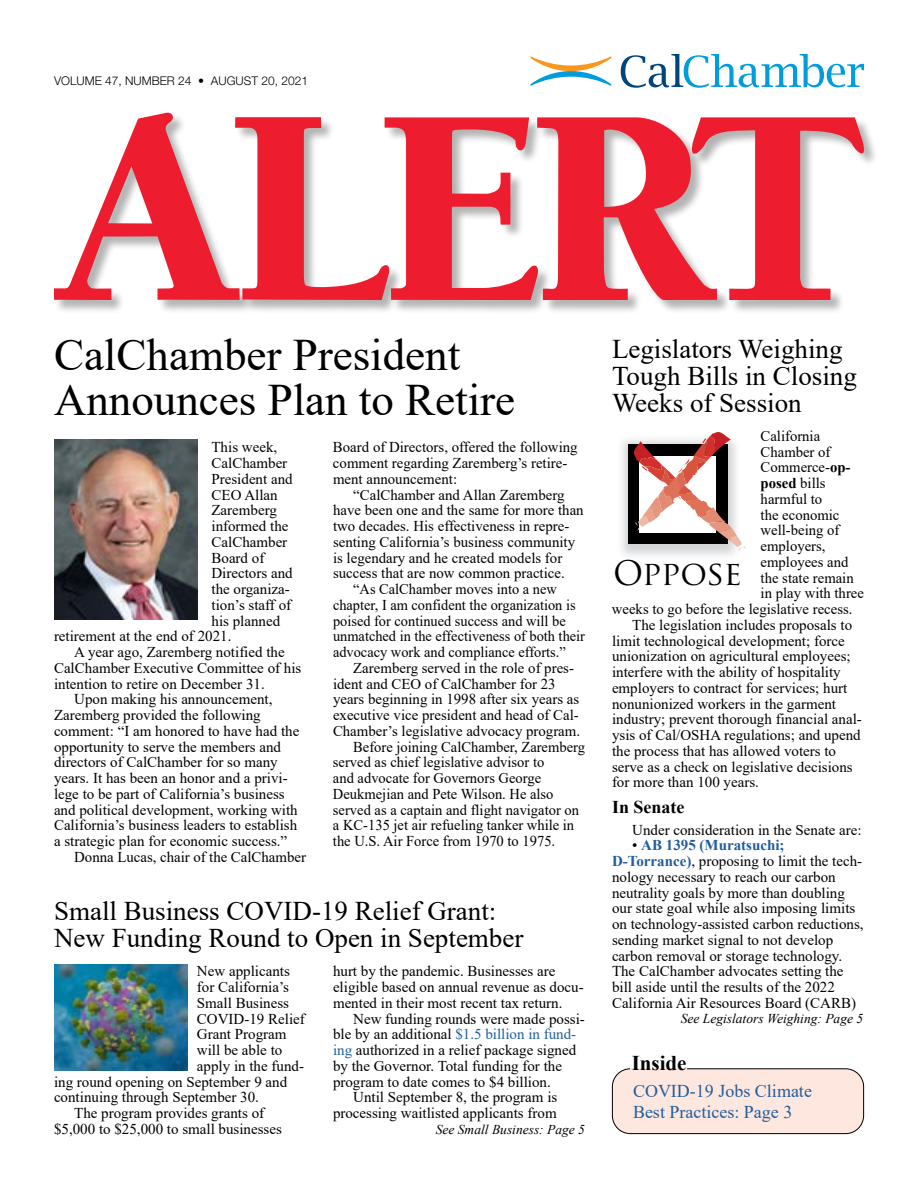
<style>
.page{position:relative;width:918px;height:1188px;background:#fff}
.page>*{position:absolute;margin:0;border:0;box-sizing:border-box;transform-origin:0 0}
.t1{font:45px/45px "Times New Roman";color:#000}
.t2{font:33px "Trajan Pro";letter-spacing:-.015em;color:#000}
.t3{font:27px/27px "Times New Roman";color:#000}
.t4{font:700 21px "Times New Roman";color:#000}
.t5{font:18px/21.6px "Times New Roman";color:#215e9e}
.t6{font:700 18px "Times New Roman";color:#000}
.t7{font:15px/15.8px "Times New Roman";color:#000}
.t8{font:15px "Times New Roman";color:#000;scale:.96 1}
.t9{font:15px "Times New Roman";color:#215e9e}
.t10{font:700 15px "Times New Roman";color:#000}
.t11{font:italic 13.5px "Times New Roman";color:#000}
.t12{font:300 12px "Helvetica Neue";color:#000}
.s1{color:#000}
.s2{color:#215e9e}
.s3{font-weight:700}
.s4{font-weight:400}
.s5{font-weight:700;color:#215e9e}
</style>
<div class="page">
<svg style="left:530px;top:56px;width:82px;height:30px"></svg>
<svg style="left:621px;top:54px;width:243px;height:34px"></svg>
<div style="left:55px;top:114px;width:824px;height:201px;background:#000;opacity:.3"></div>
<svg style="left:54px;top:112px;width:814px;height:188px"></svg>
<div style="left:612px;top:1069px;width:252px;height:65px;background:#fee7de;border-radius:18px"></div>
<div style="left:612px;top:1068px;width:252px;height:66px;border:1px solid #000;border-radius:18px"></div>
<hr style="left:630px;top:1068px;width:57px;height:2px;background:#fee7de">
<img style="left:54px;top:440px;width:144px;height:180px">
<img style="left:621px;top:439px;width:114px;height:117px">
<svg style="left:634px;top:432px;width:112px;height:119px"></svg>
<img style="left:54px;top:965px;width:134px;height:105px">
<p class="t12" style="left:54px;top:73px;width:256px">VOLUME 47, NUMBER 24 • AUGUST 20, 2021</p>
<h1 class="t1" style="left:54px;top:331px;width:463px">CalChamber President<br>Announces Plan to Retire</h1>
<p class="t7" style="left:212px;top:439px;width:67px">This week,</p>
<p class="t7" style="left:212px;top:455px;width:77px">CalChamber</p>
<p class="t7" style="left:212px;top:471px;width:83px">President and</p>
<p class="t7" style="left:212px;top:486px;width:68px">CEO Allan</p>
<p class="t7" style="left:212px;top:502px;width:67px">Zaremberg</p>
<p class="t7" style="left:212px;top:518px;width:79px">informed the</p>
<p class="t7" style="left:212px;top:534px;width:77px">CalChamber</p>
<p class="t7" style="left:212px;top:549px;width:54px">Board of</p>
<p class="t7" style="left:212px;top:565px;width:83px">Directors and</p>
<p class="t7" style="left:212px;top:581px;width:80px">the organiza-</p>
<p class="t7" style="left:212px;top:597px;width:81px">tion’s staff of</p>
<p class="t7" style="left:212px;top:612px;width:70px">his planned</p>
<p class="t7" style="left:54px;top:628px;width:179px">retirement at the end of 2021.</p>
<p class="t7" style="left:74px;top:644px;width:212px">A year ago, Zaremberg notified the</p>
<p class="t7" style="left:54px;top:660px;width:249px">CalChamber Executive Committee of his</p>
<p class="t7" style="left:54px;top:675px;width:212px">intention to retire on December 31.</p>
<p class="t7" style="left:74px;top:691px;width:200px">Upon making his announcement,</p>
<p class="t7" style="left:54px;top:707px;width:208px">Zaremberg provided the following</p>
<p class="t7" style="left:54px;top:723px;width:247px">comment: “I am honored to have had the</p>
<p class="t7" style="left:54px;top:738px;width:229px">opportunity to serve the members and</p>
<p class="t7" style="left:54px;top:754px;width:225px">directors of CalChamber for so many</p>
<p class="t7" style="left:54px;top:770px;width:235px">years. It has been an honor and a privi-</p>
<p class="t7" style="left:54px;top:786px;width:232px">lege to be part of California’s business</p>
<p class="t7" style="left:54px;top:801px;width:245px">and political development, working with</p>
<p class="t7" style="left:54px;top:817px;width:245px">California’s business leaders to establish</p>
<p class="t7" style="left:54px;top:833px;width:235px">a strategic plan for economic success.”</p>
<p class="t7" style="left:74px;top:849px;width:233px">Donna Lucas, chair of the CalChamber</p>
<p class="t7" style="left:333px;top:439px;width:246px">Board of Directors, offered the following comment regarding Zaremberg’s retire&shy;ment announcement:</p>
<p class="t7" style="left:353px;top:486px;width:213px">“CalChamber and Allan Zaremberg</p>
<p class="t7" style="left:333px;top:502px;width:252px">have been one and the same for more than</p>
<p class="t7" style="left:333px;top:518px;width:238px">two decades. His effectiveness in repre-</p>
<p class="t7" style="left:333px;top:534px;width:244px">senting California’s business community</p>
<p class="t7" style="left:333px;top:549px;width:231px">is legendary and he created models for</p>
<p class="t7" style="left:333px;top:565px;width:233px">success that are now common practice.</p>
<p class="t8" style="left:353px;top:579px;width:214px">“As CalChamber moves into a new</p>
<p class="t8" style="left:333px;top:594px;width:254px">chapter, I am confident the organization is</p>
<p class="t8" style="left:333px;top:610px;width:244px">poised for continued success and will be</p>
<p class="t8" style="left:333px;top:626px;width:264px">unmatched in the effectiveness of both their</p>
<p class="t8" style="left:333px;top:642px;width:244px">advocacy work and compliance efforts.”</p>
<p class="t7" style="left:353px;top:660px;width:222px">Zaremberg served in the role of pres-</p>
<p class="t7" style="left:333px;top:675px;width:224px">ident and CEO of CalChamber for 23</p>
<p class="t7" style="left:333px;top:691px;width:248px">years beginning in 1998 after six years as</p>
<p class="t7" style="left:333px;top:707px;width:247px">executive vice president and head of Cal-</p>
<p class="t7" style="left:333px;top:723px;width:249px">Chamber’s legislative advocacy program.</p>
<p class="t7" style="left:353px;top:738px;width:233px">Before joining CalChamber, Zaremberg</p>
<p class="t7" style="left:333px;top:754px;width:213px">served as chief legislative advisor to</p>
<p class="t7" style="left:333px;top:770px;width:210px">and advocate for Governors George</p>
<p class="t7" style="left:333px;top:786px;width:222px">Deukmejian and Pete Wilson. He also</p>
<p class="t7" style="left:333px;top:801px;width:248px">served as a captain and flight navigator on</p>
<p class="t7" style="left:333px;top:817px;width:243px">a KC-135 jet air refueling tanker while in</p>
<p class="t7" style="left:333px;top:833px;width:224px">the U.S. Air Force from 1970 to 1975.</p>
<h3 class="t3" style="left:54px;top:897px;width:471px">Small Business COVID-19 Relief Grant:<br>New Funding Round to Open in September</h3>
<p class="t7" style="left:197px;top:963px;width:94px">New applicants</p>
<p class="t7" style="left:197px;top:979px;width:94px">for California’s</p>
<p class="t7" style="left:197px;top:995px;width:94px">Small Business</p>
<p class="t7" style="left:197px;top:1010px;width:109px">COVID-19 Relief</p>
<p class="t7" style="left:197px;top:1026px;width:91px">Grant Program</p>
<p class="t7" style="left:197px;top:1042px;width:87px">will be able to</p>
<p class="t7" style="left:197px;top:1058px;width:109px">apply in the fund-</p>
<p class="t7" style="left:54px;top:1073px;width:235px">ing round opening on September 9 and</p>
<p class="t7" style="left:54px;top:1089px;width:206px">continuing through September 30.</p>
<p class="t7" style="left:74px;top:1105px;width:191px">The program provides grants of</p>
<p class="t7" style="left:54px;top:1121px;width:229px">$5,000 to $25,000 to small businesses</p>
<p class="t7" style="left:333px;top:963px;width:252px">hurt by the pandemic. Businesses are eligible based on annual revenue as docu&shy;mented in their most recent tax return.</p>
<p class="t7" style="left:353px;top:1010px;width:233px">New funding rounds were made possi-</p>
<p class="t9" style="left:333px;top:1024px;width:245px"><span class="s1">ble by an additional</span> $1.5 billion in fund-</p>
<p class="t7" style="left:333px;top:1042px;width:245px"><span class="s2">ing</span> authorized in a relief package signed</p>
<p class="t7" style="left:333px;top:1058px;width:231px">by the Governor. Total funding for the</p>
<p class="t7" style="left:333px;top:1073px;width:219px">program to date comes to $4 billion.</p>
<p class="t7" style="left:353px;top:1089px;width:206px">Until September 8, the program is</p>
<p class="t7" style="left:333px;top:1105px;width:225px">processing waitlisted applicants from</p>
<p class="t11" style="left:436px;top:1120px;width:151px">See Small Business: Page 5</p>
<h3 class="t3" style="left:612px;top:334px;width:246px">Legislators Weighing<br>Tough Bills in Closing<br>Weeks of Session</h3>
<p class="t7" style="left:761px;top:427px;width:61px">California</p>
<p class="t7" style="left:761px;top:443px;width:71px">Chamber of</p>
<p class="t7" style="left:761px;top:459px;width:91px">Commerce-<span class="s3">op-</span></p>
<p class="t10" style="left:761px;top:472px;width:66px">posed <span class="s4">bills</span></p>
<p class="t7" style="left:761px;top:490px;width:63px">harmful to</p>
<p class="t7" style="left:761px;top:506px;width:80px">the economic</p>
<p class="t7" style="left:761px;top:522px;width:80px">well-being of</p>
<p class="t7" style="left:761px;top:538px;width:66px">employers,</p>
<p class="t7" style="left:761px;top:553px;width:89px">employees and</p>
<p class="t7" style="left:761px;top:569px;width:95px">the state remain</p>
<p class="t7" style="left:761px;top:585px;width:105px">in play with three</p>
<p class="t7" style="left:612px;top:601px;width:242px">weeks to go before the legislative recess.</p>
<p class="t7" style="left:632px;top:616px;width:221px">The legislation includes proposals to</p>
<p class="t7" style="left:612px;top:632px;width:234px">limit technological development; force</p>
<p class="t7" style="left:612px;top:648px;width:240px">unionization on agricultural employees;</p>
<p class="t7" style="left:612px;top:664px;width:230px">interfere with the ability of hospitality</p>
<p class="t7" style="left:612px;top:679px;width:237px">employers to contract for services; hurt</p>
<p class="t7" style="left:612px;top:695px;width:226px">nonunionized workers in the garment</p>
<p class="t7" style="left:612px;top:711px;width:251px">industry; prevent thorough financial anal-</p>
<p class="t7" style="left:612px;top:727px;width:250px">ysis of Cal/OSHA regulations; and upend</p>
<p class="t7" style="left:612px;top:742px;width:226px">the process that has allowed voters to</p>
<p class="t7" style="left:612px;top:758px;width:242px">serve as a check on legislative decisions</p>
<p class="t7" style="left:612px;top:774px;width:149px">for more than 100 years.</p>
<p class="t6" style="left:612px;top:794px;width:74px">In Senate</p>
<p class="t7" style="left:632px;top:821px;width:231px">Under consideration in the Senate are:</p>
<p class="t7" style="left:612px;top:837px;width:253px;text-indent:20px">• <span class="s5">AB 1395 (Muratsuchi; D-Torrance)</span>, proposing to limit the tech&shy;nology necessary to reach our carbon neutrality goals by more than doubling our state goal while also imposing limits on technology-assisted carbon reductions, sending market signal to not develop carbon removal or storage technology.<br>The CalChamber advocates setting the bill aside until the results of the 2022<br>California Air Resources Board (CARB)</p>
<p class="t11" style="left:681px;top:1009px;width:184px">See Legislators Weighing: Page 5</p>
<h2 class="t2" style="left:613px;top:552px;width:130px">OPPOSE</h2>
<h3 class="t4" style="left:632px;top:1048px;width:56px">Inside</h3>
<p class="t5" style="left:633px;top:1079px;width:180px">COVID-19 Jobs Climate<br>Best Practices: Page 3</p>
</div>
